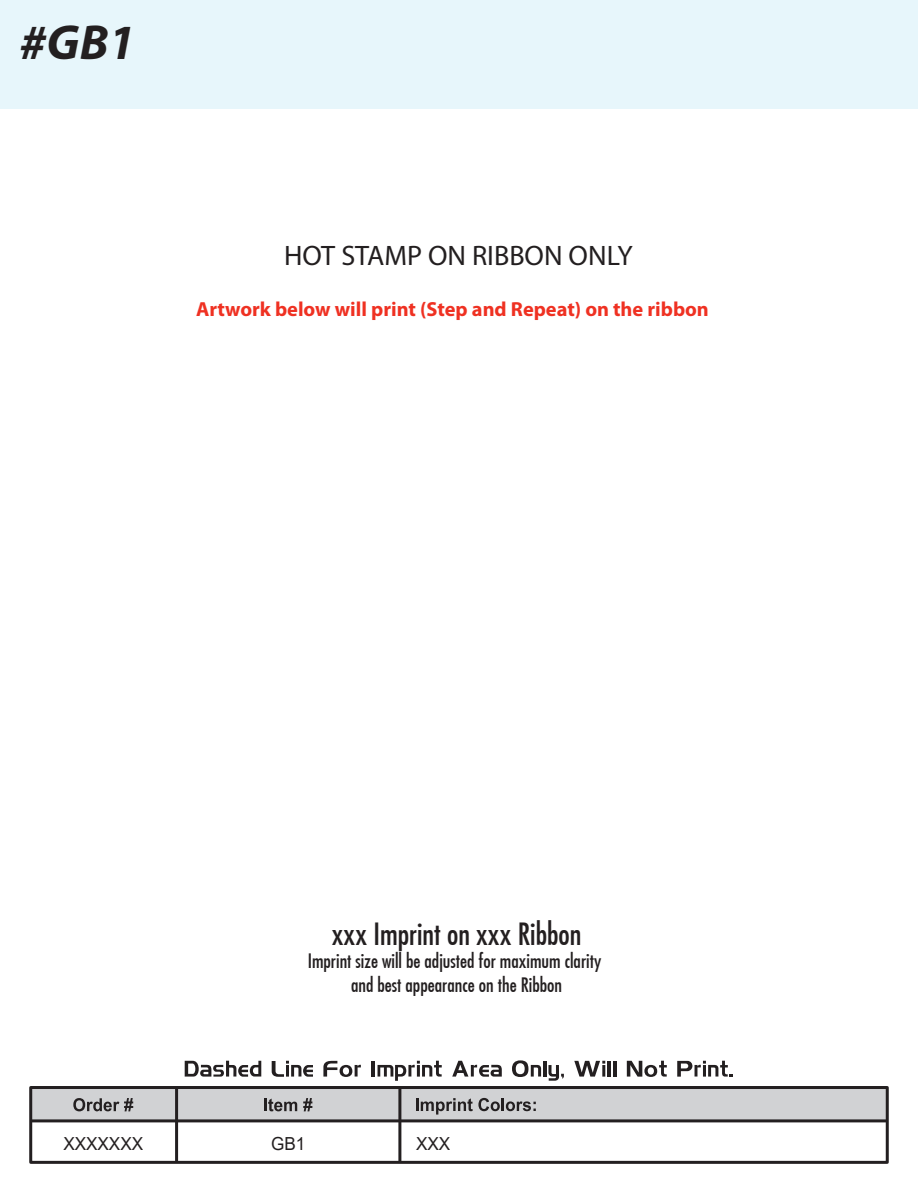
<style>
.page{position:relative;width:918px;height:1188px;background:#fff}
.page>*{position:absolute;margin:0;border:0;box-sizing:border-box;transform-origin:0 0}
.t1{font:italic 700 49.35px "Myriad Pro";color:#231f20}
.t2{font:500 condensed 30px "Futura";color:#231f20}
.t3{font:28.2px "Myriad Pro";color:#231f20}
.t4{font:700 20.4px "Myriad Pro";color:#ef3122}
.t5{font:500 condensed 19.5px/23.4px "Futura";color:#231f20;text-align:center}
.t6{font:18px "Arial";color:#231f20;scale:.95 1}
</style>
<div class="page">
<div style="left:31px;top:1087px;width:856px;height:34px;background:#d1d2d4"></div>
<svg style="left:185px;top:1061px;width:76px;height:16px"></svg>
<svg style="left:272px;top:1061px;width:41px;height:16px"></svg>
<svg style="left:323px;top:1061px;width:38px;height:16px"></svg>
<hr style="left:371px;top:1061px;width:4px;height:15px;background:#231f20">
<svg style="left:378px;top:1061px;width:64px;height:20px"></svg>
<svg style="left:452px;top:1061px;width:50px;height:16px"></svg>
<svg style="left:512px;top:1060px;width:29px;height:17px"></svg>
<hr style="left:543px;top:1061px;width:3px;height:15px;background:#231f20">
<svg style="left:548px;top:1065px;width:16px;height:16px"></svg>
<svg style="left:574px;top:1061px;width:31px;height:16px"></svg>
<hr style="left:607px;top:1061px;width:4px;height:15px;background:#231f20">
<hr style="left:613px;top:1061px;width:3px;height:15px;background:#231f20">
<svg style="left:627px;top:1061px;width:40px;height:16px"></svg>
<svg style="left:677px;top:1061px;width:56px;height:16px"></svg>
<svg style="left:264px;top:1098px;width:33px;height:13px"></svg>
<svg style="left:303px;top:1098px;width:9px;height:13px"></svg>
<svg style="left:73px;top:1098px;width:60px;height:13px"></svg>
<svg style="left:416px;top:1098px;width:120px;height:17px"></svg>
<div style="left:29px;top:1086px;width:860px;height:78px;border:3px solid #231f20"></div>
<hr style="left:175px;top:1088px;width:3px;height:74px;background:#231f20">
<hr style="left:398px;top:1088px;width:3px;height:74px;background:#231f20">
<hr style="left:31px;top:1119px;width:856px;height:3px;background:#231f20">
<div style="left:0;top:0;width:918px;height:109px;background:#e7f6fb"></div>
<h1 class="t1" style="left:20px;top:16px;width:117px">#GB1</h1>
<h3 class="t3" style="left:284px;top:239px;width:350px">HOT STAMP ON RIBBON ONLY</h3>
<p class="t4" style="left:196px;top:297px;width:514px">Artwork below will print (Step and Repeat) on the ribbon</p>
<h2 class="t2" style="left:332px;top:916px;width:251px">xxx Imprint on xxx Ribbon</h2>
<p class="t5" style="left:308px;top:949px;width:295px">Imprint size will be adjusted for maximum clarity and best appearance on the Ribbon</p>
<p class="t6" style="left:63px;top:1131px;width:86px">XXXXXXX</p>
<p class="t6" style="left:271px;top:1131px;width:38px">GB1</p>
<p class="t6" style="left:416px;top:1131px;width:38px">XXX</p>
</div>
